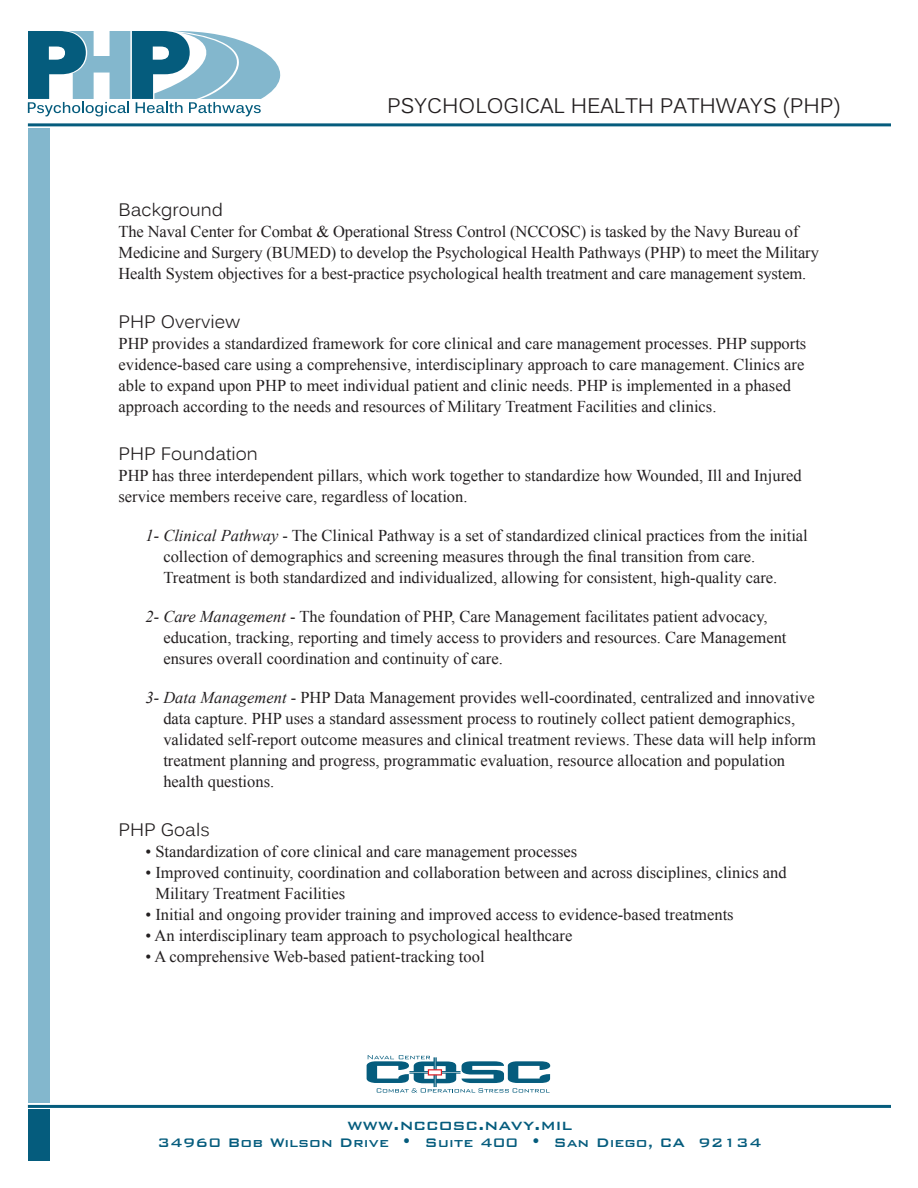
<style>
.page{position:relative;width:918px;height:1188px;background:#fff}
.page>*{position:absolute;margin:0;border:0;box-sizing:border-box;transform-origin:0 0}
.t1{font:21px "Kalinga";color:#231f20}
.t2{font:500 19.5px "Bank Gothic BT";color:#055c7d}
.t3{font:18px "Kalinga";color:#231f20}
.t4{font:16.5px/21px "Times New Roman";color:#231f20}
.t5{font:500 16.5px "Bank Gothic BT";color:#055c7d}
.s1{font-style:italic}
</style>
<div class="page">
<div style="left:28px;top:128px;width:21px;height:975px;background:#83b7cd"></div>
<div style="left:28px;top:1110px;width:21px;height:51px;background:#055c7d"></div>
<hr style="left:28px;top:1105px;width:863px;height:3px;background:#055c7d">
<hr style="left:28px;top:123px;width:863px;height:3px;background:#055c7d">
<svg style="left:28px;top:31px;width:253px;height:85px"></svg>
<svg style="left:367px;top:1055px;width:183px;height:38px"></svg>
<p class="t1" style="left:387px;top:92px;width:455px">PSYCHOLOGICAL HEALTH PATHWAYS (PHP)</p>
<p class="t3" style="left:118px;top:198px;width:106px">Background</p>
<p class="t4" style="left:118px;top:221px;width:702px">The Naval Center for Combat &amp; Operational Stress Control (NCCOSC) is tasked by the Navy Bureau of<br>Medicine and Surgery (BUMED) to develop the Psychological Health Pathways (PHP) to meet the Military<br>Health System objectives for a best-practice psychological health treatment and care management system.</p>
<p class="t3" style="left:118px;top:310px;width:123px">PHP Overview</p>
<p class="t4" style="left:118px;top:332px;width:689px">PHP provides a standardized framework for core clinical and care management processes. PHP supports evidence-based care using a comprehensive, interdisciplinary approach to care management. Clinics are able to expand upon PHP to meet individual patient and clinic needs. PHP is implemented in a phased approach according to the needs and resources of Military Treatment Facilities and clinics.</p>
<p class="t3" style="left:118px;top:442px;width:141px">PHP Foundation</p>
<p class="t4" style="left:118px;top:465px;width:685px">PHP has three interdependent pillars, which work together to standardize how Wounded, Ill and Injured service members receive care, regardless of location.</p>
<p class="t4" style="left:163px;top:525px;width:646px;text-indent:-18px"><span class="s1">1- Clinical Pathway</span> - The Clinical Pathway is a set of standardized clinical practices from the initial collection of demographics and screening measures through the final transition from care.<br>Treatment is both standardized and individualized, allowing for consistent, high-quality care.</p>
<p class="t4" style="left:163px;top:606px;width:625px;text-indent:-18px"><span class="s1">2- Care Management</span> - The foundation of PHP, Care Management facilitates patient advocacy, education, tracking, reporting and timely access to providers and resources. Care Management ensures overall coordination and continuity of care.</p>
<p class="t4" style="left:163px;top:687px;width:654px;text-indent:-18px"><span class="s1">3- Data Management</span> - PHP Data Management provides well-coordinated, centralized and innovative data capture. PHP uses a standard assessment process to routinely collect patient demographics, validated self-report outcome measures and clinical treatment reviews. These data will help inform treatment planning and progress, programmatic evaluation, resource allocation and population health questions.</p>
<p class="t3" style="left:118px;top:818px;width:93px">PHP Goals</p>
<p class="t4" style="left:146px;top:841px;width:433px">• Standardization of core clinical and care management processes</p>
<p class="t4" style="left:155px;top:862px;width:633px;text-indent:-10px">• Improved continuity, coordination and collaboration between and across disciplines, clinics and<br>Military Treatment Facilities</p>
<p class="t4" style="left:146px;top:904px;width:590px">• Initial and ongoing provider training and improved access to evidence-based treatments</p>
<p class="t4" style="left:146px;top:925px;width:428px">• An interdisciplinary team approach to psychological healthcare</p>
<p class="t4" style="left:146px;top:946px;width:341px">• A comprehensive Web-based patient-tracking tool</p>
<p class="t2" style="left:347px;top:1114px;width:227px">www.nccosc.navy.mil</p>
<p class="t5" style="left:157px;top:1133px;width:606px">34960 Bob Wilson Drive • Suite 400 • San Diego, CA 92134</p>
</div>
